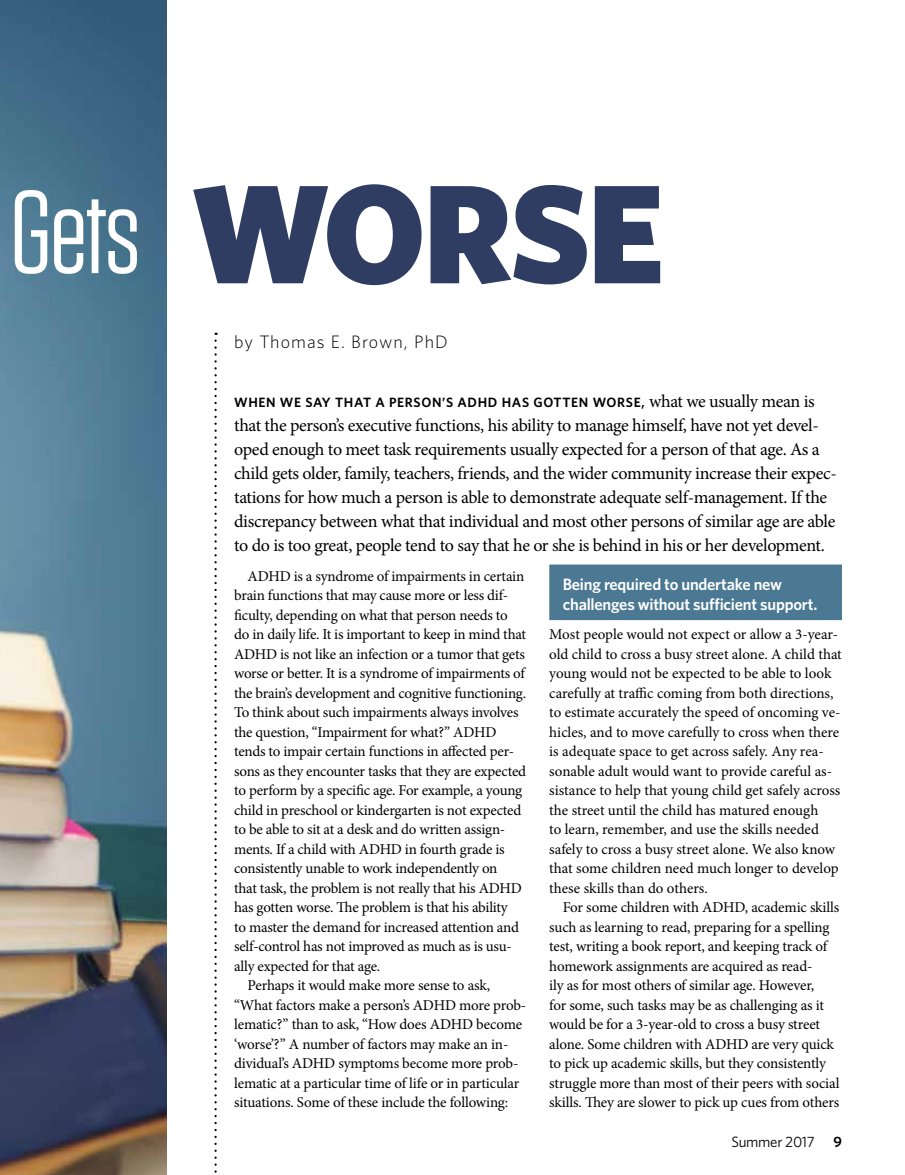
<style>
.page{position:relative;width:905px;height:1175px;background:#fff}
.page>*{position:absolute;margin:0;border:0;box-sizing:border-box;transform-origin:0 0}
.t1{font:900 140.85px "Whitney";letter-spacing:-.02em;color:#303d63}
.t2{font:18px/24px "Minion Pro";letter-spacing:-.025em;color:#000}
.t3{font:300 18px "Whitney";letter-spacing:.06em;color:#000}
.t4{font:600 16.5px/19.5px "Whitney";letter-spacing:-.015em;color:#fff}
.t5{font:15px/19.5px "Minion Pro";letter-spacing:-.015em;color:#000}
.t6{font:15px "Whitney";letter-spacing:-.02em;color:#000}
.t7{font:600 13.5px "Whitney";letter-spacing:.05em;color:#000}
.s1{font-family:"Tungsten";font-weight:400;font-size:117.6px;color:#fff}
.s2{font-family:"Minion Pro";font-weight:400;font-size:18px}
.s3{font-weight:600}
</style>
<div class="page">
<img style="left:0;top:0;width:166px;height:1174px">
<div style="left:549px;top:564px;width:293px;height:56px;background:#4b7892"></div>
<svg style="left:214px;top:333px;width:3px;height:840px"></svg>
<h1 class="t1" style="left:10px;top:149px;width:656px"><span class="s1">Gets</span> WORSE</h1>
<p class="t3" style="left:234px;top:331px;width:215px">by Thomas E. Brown, PhD</p>
<p class="t7" style="left:234px;top:394px;width:582px">WHEN WE SAY THAT A PERSON’S ADHD HAS GOTTEN WORSE, <span class="s2">what we usually mean is</span></p>
<p class="t2" style="left:234px;top:413px;width:604px">that the person’s executive functions, his ability to manage himself, have not yet devel&shy;oped enough to meet task requirements usually expected for a person of that age. As a child gets older, family, teachers, friends, and the wider community increase their expec&shy;tations for how much a person is able to demonstrate adequate self-management. If the discrepancy between what that individual and most other persons of similar age are able to do is too great, people tend to say that he or she is behind in his or her development.</p>
<p class="t5" style="left:248px;top:566px;width:278px">ADHD is a syndrome of impairments in certain</p>
<p class="t5" style="left:234px;top:586px;width:276px">brain functions that may cause more or less dif-</p>
<p class="t5" style="left:234px;top:605px;width:275px">ficulty, depending on what that person needs to</p>
<p class="t5" style="left:234px;top:625px;width:293px">do in daily life. It is important to keep in mind that</p>
<p class="t5" style="left:234px;top:644px;width:292px">ADHD is not like an infection or a tumor that gets</p>
<p class="t5" style="left:234px;top:664px;width:292px">worse or better. It is a syndrome of impairments of</p>
<p class="t5" style="left:234px;top:683px;width:293px">the brain’s development and cognitive functioning.</p>
<p class="t5" style="left:234px;top:703px;width:286px">To think about such impairments always involves</p>
<p class="t5" style="left:234px;top:722px;width:264px">the question, “Impairment for what?” ADHD</p>
<p class="t5" style="left:234px;top:742px;width:281px">tends to impair certain functions in affected per-</p>
<p class="t5" style="left:234px;top:761px;width:293px">sons as they encounter tasks that they are expected</p>
<p class="t5" style="left:234px;top:781px;width:290px">to perform by a specific age. For example, a young</p>
<p class="t5" style="left:234px;top:800px;width:289px">child in preschool or kindergarten is not expected</p>
<p class="t5" style="left:234px;top:820px;width:273px">to be able to sit at a desk and do written assign-</p>
<p class="t5" style="left:234px;top:839px;width:272px">ments. If a child with ADHD in fourth grade is</p>
<p class="t5" style="left:234px;top:859px;width:265px">consistently unable to work independently on</p>
<p class="t5" style="left:234px;top:878px;width:289px">that task, the problem is not really that his ADHD</p>
<p class="t5" style="left:234px;top:898px;width:275px">has gotten worse. The problem is that his ability</p>
<p class="t5" style="left:234px;top:917px;width:286px">to master the demand for increased attention and</p>
<p class="t5" style="left:234px;top:937px;width:279px">self-control has not improved as much as is usu-</p>
<p class="t5" style="left:234px;top:956px;width:148px">ally expected for that age.</p>
<p class="t5" style="left:248px;top:976px;width:244px">Perhaps it would make more sense to ask,</p>
<p class="t5" style="left:234px;top:995px;width:294px">“What factors make a person’s ADHD more prob-</p>
<p class="t5" style="left:234px;top:1015px;width:289px">lematic?” than to ask, “How does ADHD become</p>
<p class="t5" style="left:234px;top:1034px;width:276px">‘worse’?” A number of factors may make an in-</p>
<p class="t5" style="left:234px;top:1054px;width:286px">dividual’s ADHD symptoms become more prob-</p>
<p class="t5" style="left:234px;top:1073px;width:287px">lematic at a particular time of life or in particular</p>
<p class="t5" style="left:234px;top:1093px;width:275px">situations. Some of these include the following:</p>
<p class="t4" style="left:562px;top:574px;width:256px">Being required to undertake new challenges without sufficient support.</p>
<p class="t5" style="left:549px;top:625px;width:294px">Most people would not expect or allow a 3-year&shy;old child to cross a busy street alone. A child that young would not be expected to be able to look carefully at traffic coming from both directions, to estimate accurately the speed of oncoming ve&shy;hicles, and to move carefully to cross when there is adequate space to get across safely. Any rea&shy;sonable adult would want to provide careful as&shy;sistance to help that young child get safely across the street until the child has matured enough<br>to learn, remember, and use the skills needed safely to cross a busy street alone. We also know that some children need much longer to develop these skills than do others.</p>
<p class="t5" style="left:549px;top:898px;width:292px;text-indent:14px">For some children with ADHD, academic skills such as learning to read, preparing for a spelling test, writing a book report, and keeping track of homework assignments are acquired as read-<br>ily as for most others of similar age. However,<br>for some, such tasks may be as challenging as it would be for a 3-year-old to cross a busy street alone. Some children with ADHD are very quick to pick up academic skills, but they consistently struggle more than most of their peers with social skills. They are slower to pick up cues from others</p>
<p class="t6" style="left:731px;top:1133px;width:112px">Summer 2017 <span class="s3">9</span></p>
</div>
